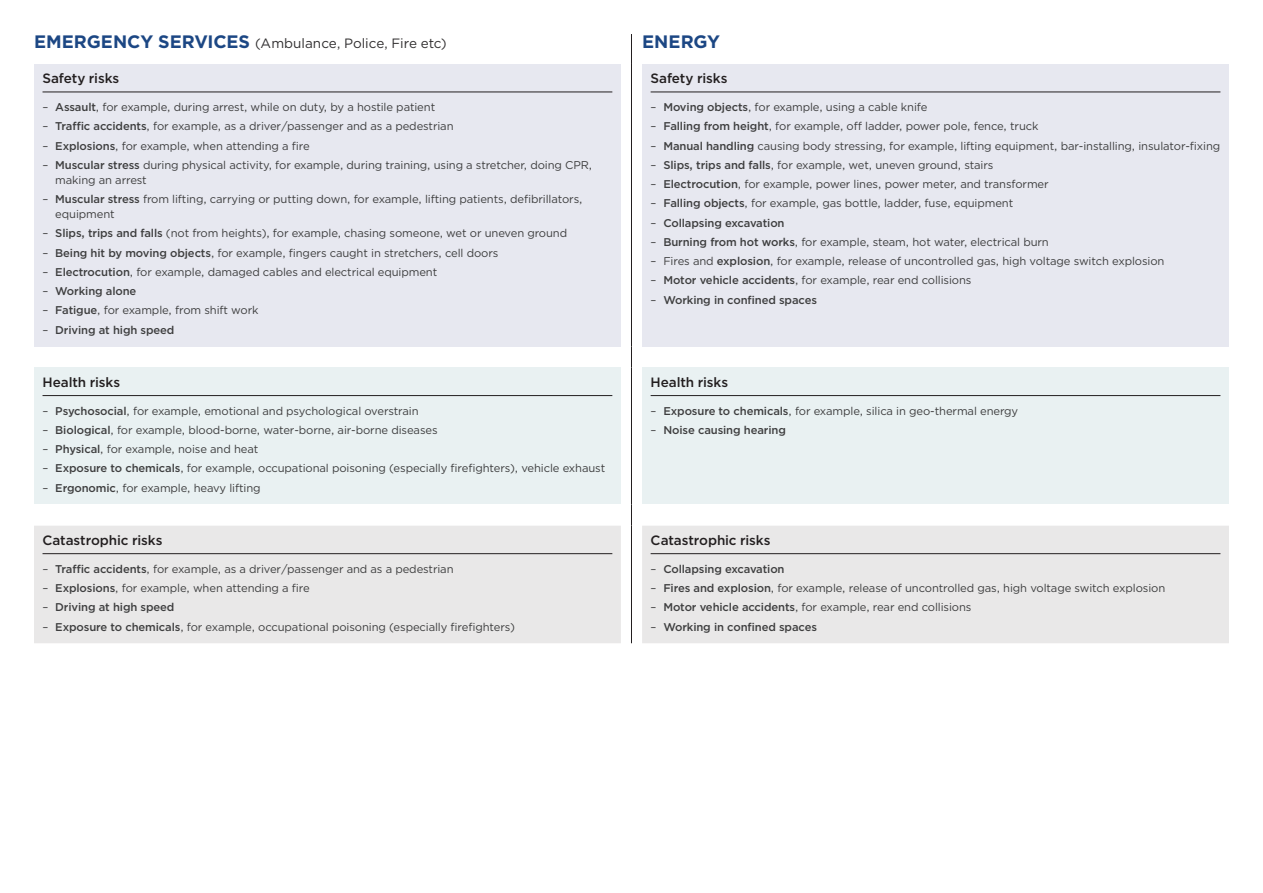
<style>
.page{position:relative;width:1263px;height:893px;background:#fff}
.page>*{position:absolute;margin:0;border:0;box-sizing:border-box;transform-origin:0 0}
.industry_head{font:700 18px "Gotham";color:#1c4784}
.H4_rule{font:500 13.5px "Gotham";letter-spacing:-.005em;color:#231f20}
.industry_head-2{font:13.5px "Gotham";color:#312f30}
.t1{font:11.25px/15px "Gotham";letter-spacing:-.01em;color:#3e3e3f}
.t2{font:500 11.25px "Gotham";letter-spacing:-.01em;color:#3e3e3f}
.s1{font-weight:700;font-size:18px;color:#1c4784}
.s2{font-weight:500}
.s3{font-weight:400}
</style>
<div class="page">
<div style="left:34px;top:64px;width:587px;height:282px;background:#e7e8f0"></div>
<div style="left:642px;top:64px;width:587px;height:282px;background:#e7e8f0"></div>
<div style="left:34px;top:368px;width:587px;height:136px;background:#e9f1f2"></div>
<div style="left:642px;top:368px;width:587px;height:136px;background:#e9f1f2"></div>
<div style="left:34px;top:526px;width:1195px;height:117px;background:#e9e8e8"></div>
<hr style="left:631px;top:34px;width:1px;height:30px;background:#231f20">
<hr style="left:631px;top:64px;width:1px;height:282px;background:#231f20">
<svg style="left:631px;top:346px;width:1px;height:22px"></svg>
<hr style="left:631px;top:368px;width:1px;height:136px;background:#231f20">
<svg style="left:631px;top:504px;width:1px;height:22px"></svg>
<hr style="left:631px;top:526px;width:1px;height:117px;background:#231f20">
<hr style="left:43px;top:92px;width:569px;height:1px;background:#231f20">
<hr style="left:651px;top:92px;width:569px;height:1px;background:#231f20">
<hr style="left:43px;top:395px;width:569px;height:1px;background:#231f20">
<hr style="left:651px;top:395px;width:569px;height:1px;background:#231f20">
<hr style="left:43px;top:553px;width:569px;height:1px;background:#231f20">
<hr style="left:651px;top:553px;width:569px;height:1px;background:#231f20">
<p class="industry_head-2" style="left:34px;top:35px;width:414px"><span class="s1">EMERGENCY SERVICES</span> (Ambulance, Police, Fire etc)</p>
<p class="industry_head" style="left:642px;top:30px;width:79px">ENERGY</p>
<p class="H4_rule" style="left:43px;top:70px;width:78px">Safety risks</p>
<p class="t1" style="left:43px;top:99px;width:394px">– <span class="s2">Assault</span>, for example, during arrest, while on duty, by a hostile patient</p>
<p class="t1" style="left:43px;top:119px;width:413px">– <span class="s2">Traffic accidents</span>, for example, as a driver/passenger and as a pedestrian</p>
<p class="t1" style="left:43px;top:138px;width:269px">– <span class="s2">Explosions</span>, for example, when attending a fire</p>
<p class="t1" style="left:55px;top:157px;width:538px;text-indent:-13px">– <span class="s2">Muscular stress</span> during physical activity, for example, during training, using a stretcher, doing CPR, making an arrest</p>
<p class="t1" style="left:55px;top:191px;width:529px;text-indent:-13px">– <span class="s2">Muscular stress</span> from lifting, carrying or putting down, for example, lifting patients, defibrillators, equipment</p>
<p class="t1" style="left:43px;top:226px;width:526px">– <span class="s2">Slips, trips and falls</span> (not from heights), for example, chasing someone, wet or uneven ground</p>
<p class="t1" style="left:43px;top:245px;width:457px">– <span class="s2">Being hit by moving objects</span>, for example, fingers caught in stretchers, cell doors</p>
<p class="t1" style="left:43px;top:264px;width:396px">– <span class="s2">Electrocution</span>, for example, damaged cables and electrical equipment</p>
<p class="t2" style="left:43px;top:284px;width:95px"><span class="s3">–</span> Working alone</p>
<p class="t1" style="left:43px;top:303px;width:217px">– <span class="s2">Fatigue</span>, for example, from shift work</p>
<p class="t2" style="left:43px;top:322px;width:133px"><span class="s3">–</span> Driving at high speed</p>
<p class="H4_rule" style="left:651px;top:70px;width:78px">Safety risks</p>
<p class="t1" style="left:651px;top:99px;width:278px">– <span class="s2">Moving objects</span>, for example, using a cable knife</p>
<p class="t1" style="left:651px;top:119px;width:389px">– <span class="s2">Falling from height</span>, for example, off ladder, power pole, fence, truck</p>
<p class="t1" style="left:651px;top:138px;width:571px">– <span class="s2">Manual handling</span> causing body stressing, for example, lifting equipment, bar-installing, insulator-fixing</p>
<p class="t1" style="left:651px;top:157px;width:344px">– <span class="s2">Slips, trips and falls</span>, for example, wet, uneven ground, stairs</p>
<p class="t1" style="left:651px;top:176px;width:400px">– <span class="s2">Electrocution</span>, for example, power lines, power meter, and transformer</p>
<p class="t1" style="left:651px;top:196px;width:364px">– <span class="s2">Falling objects</span>, for example, gas bottle, ladder, fuse, equipment</p>
<p class="t2" style="left:651px;top:215px;width:135px"><span class="s3">–</span> Collapsing excavation</p>
<p class="t1" style="left:651px;top:234px;width:400px">– <span class="s2">Burning from hot works</span>, for example, steam, hot water, electrical burn</p>
<p class="t1" style="left:651px;top:253px;width:515px">– Fires and <span class="s2">explosion</span>, for example, release of uncontrolled gas, high voltage switch explosion</p>
<p class="t1" style="left:651px;top:273px;width:322px">– <span class="s2">Motor vehicle accidents</span>, for example, rear end collisions</p>
<p class="t2" style="left:651px;top:292px;width:168px"><span class="s3">–</span> Working in confined spaces</p>
<p class="H4_rule" style="left:43px;top:373px;width:79px">Health risks</p>
<p class="t1" style="left:43px;top:403px;width:378px">– <span class="s2">Psychosocial</span>, for example, emotional and psychological overstrain</p>
<p class="t1" style="left:43px;top:422px;width:397px">– <span class="s2">Biological</span>, for example, blood-borne, water-borne, air-borne diseases</p>
<p class="t1" style="left:43px;top:441px;width:217px">– <span class="s2">Physical</span>, for example, noise and heat</p>
<p class="t1" style="left:43px;top:461px;width:564px">– <span class="s2">Exposure to chemicals</span>, for example, occupational poisoning (especially firefighters), vehicle exhaust</p>
<p class="t1" style="left:43px;top:480px;width:220px">– <span class="s2">Ergonomic</span>, for example, heavy lifting</p>
<p class="H4_rule" style="left:43px;top:531px;width:121px">Catastrophic risks</p>
<p class="t1" style="left:43px;top:561px;width:413px">– <span class="s2">Traffic accidents</span>, for example, as a driver/passenger and as a pedestrian</p>
<p class="t1" style="left:43px;top:580px;width:269px">– <span class="s2">Explosions</span>, for example, when attending a fire</p>
<p class="t2" style="left:43px;top:600px;width:133px"><span class="s3">–</span> Driving at high speed</p>
<p class="t1" style="left:43px;top:619px;width:474px">– <span class="s2">Exposure to chemicals</span>, for example, occupational poisoning (especially firefighters)</p>
<p class="H4_rule" style="left:651px;top:373px;width:79px">Health risks</p>
<p class="t1" style="left:651px;top:403px;width:369px">– <span class="s2">Exposure to chemicals</span>, for example, silica in geo-thermal energy</p>
<p class="t2" style="left:651px;top:423px;width:137px"><span class="s3">–</span> Noise causing hearing</p>
<p class="H4_rule" style="left:651px;top:531px;width:121px">Catastrophic risks</p>
<p class="t2" style="left:651px;top:561px;width:135px"><span class="s3">–</span> Collapsing excavation</p>
<p class="t1" style="left:651px;top:580px;width:516px">– <span class="s2">Fires and explosion</span>, for example, release of uncontrolled gas, high voltage switch explosion</p>
<p class="t1" style="left:651px;top:599px;width:322px">– <span class="s2">Motor vehicle accidents</span>, for example, rear end collisions</p>
<p class="t2" style="left:651px;top:619px;width:168px"><span class="s3">–</span> Working in confined spaces</p>
</div>
